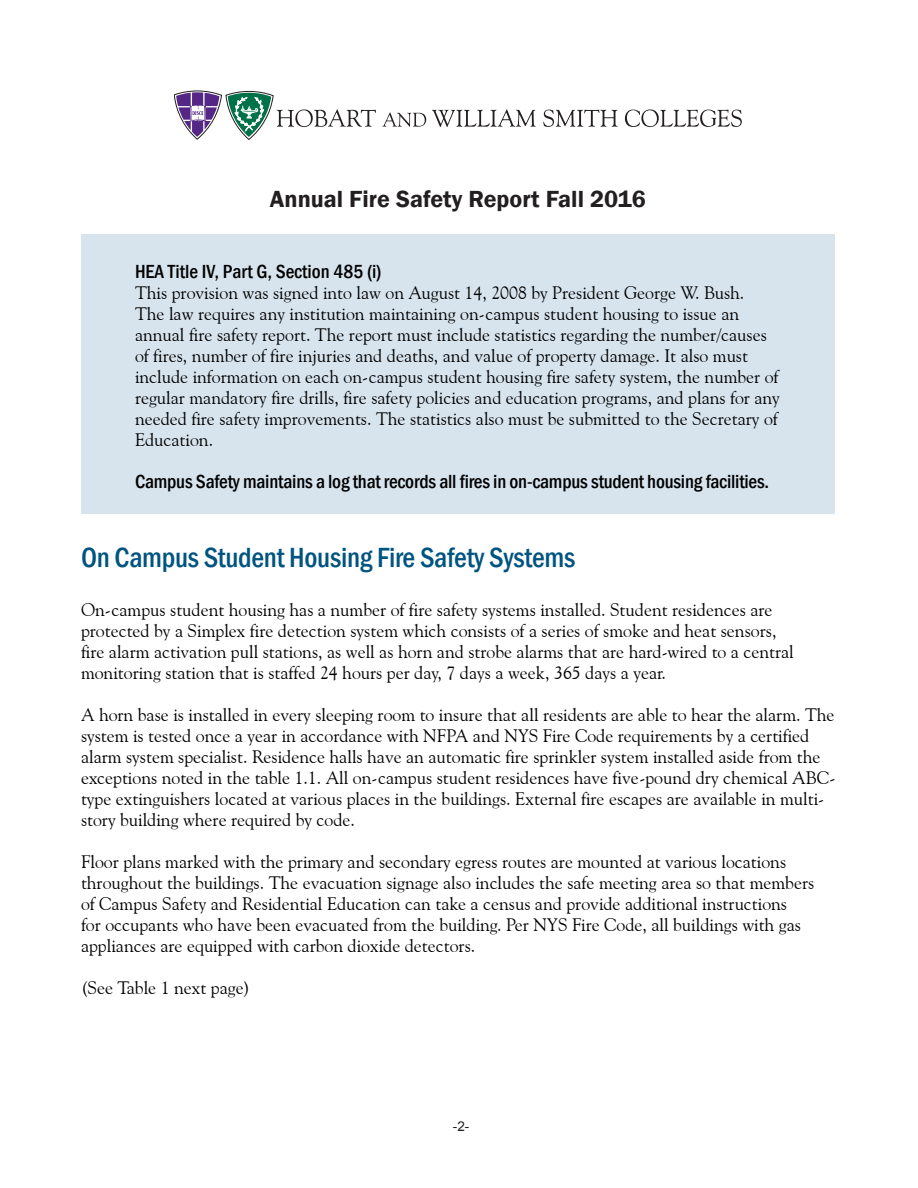
<style>
.page{position:relative;width:918px;height:1188px;background:#fff}
.page>*{position:absolute;margin:0;border:0;box-sizing:border-box;transform-origin:0 0}
.t1{font:500 condensed 28.5px "Franklin Gothic";letter-spacing:-.01em;color:#005480}
.t2{font:600 24px "Franklin Gothic";color:#231f20}
.t3{font:500 condensed 19.5px "Franklin Gothic";letter-spacing:-.01em;color:#000}
.t4{font:18px/21px "Goudy Old Style BT";color:#000}
.t5{font:13.5px "Arial";color:#231f20}
</style>
<div class="page">
<div style="left:81px;top:234px;width:754px;height:280px;background:#d7e4ee"></div>
<svg style="left:382px;top:112px;width:44px;height:15px"></svg>
<svg style="left:432px;top:109px;width:104px;height:18px"></svg>
<svg style="left:543px;top:110px;width:75px;height:17px"></svg>
<svg style="left:625px;top:109px;width:117px;height:18px"></svg>
<svg style="left:174px;top:91px;width:202px;height:49px"></svg>
<p class="t2" style="left:270px;top:184px;width:377px">Annual Fire Safety Report Fall 2016</p>
<p class="t3" style="left:135px;top:259px;width:248px">HEA Title IV, Part G, Section 485 (i)</p>
<p class="t4" style="left:135px;top:282px;width:646px">This provision was signed into law on August 14, 2008 by President George W. Bush.<br>The law requires any institution maintaining on-campus student housing to issue an annual fire safety report. The report must include statistics regarding the number/causes of fires, number of fire injuries and deaths, and value of property damage. It also must include information on each on-campus student housing fire safety system, the number of regular mandatory fire drills, fire safety policies and education programs, and plans for any needed fire safety improvements. The statistics also must be submitted to the Secretary of Education.</p>
<p class="t3" style="left:135px;top:469px;width:636px">Campus Safety maintains a log that records all fires in on-campus student housing facilities.</p>
<p class="t1" style="left:81px;top:539px;width:496px">On Campus Student Housing Fire Safety Systems</p>
<p class="t4" style="left:81px;top:599px;width:714px">On-campus student housing has a number of fire safety systems installed. Student residences are protected by a Simplex fire detection system which consists of a series of smoke and heat sensors, fire alarm activation pull stations, as well as horn and strobe alarms that are hard-wired to a central monitoring station that is staffed 24 hours per day, 7 days a week, 365 days a year.</p>
<p class="t4" style="left:81px;top:704px;width:756px">A horn base is installed in every sleeping room to insure that all residents are able to hear the alarm. The system is tested once a year in accordance with NFPA and NYS Fire Code requirements by a certified alarm system specialist. Residence halls have an automatic fire sprinkler system installed aside from the exceptions noted in the table 1.1. All on-campus student residences have five-pound dry chemical ABC&shy;type extinguishers located at various places in the buildings. External fire escapes are available in multi&shy;story building where required by code.</p>
<p class="t4" style="left:81px;top:851px;width:735px">Floor plans marked with the primary and secondary egress routes are mounted at various locations throughout the buildings. The evacuation signage also includes the safe meeting area so that members of Campus Safety and Residential Education can take a census and provide additional instructions<br>for occupants who have been evacuated from the building. Per NYS Fire Code, all buildings with gas appliances are equipped with carbon dioxide detectors.</p>
<p class="t4" style="left:81px;top:977px;width:171px">(See Table 1 next page)</p>
<p class="t5" style="left:453px;top:1117px;width:18px">-2-</p>
</div>
